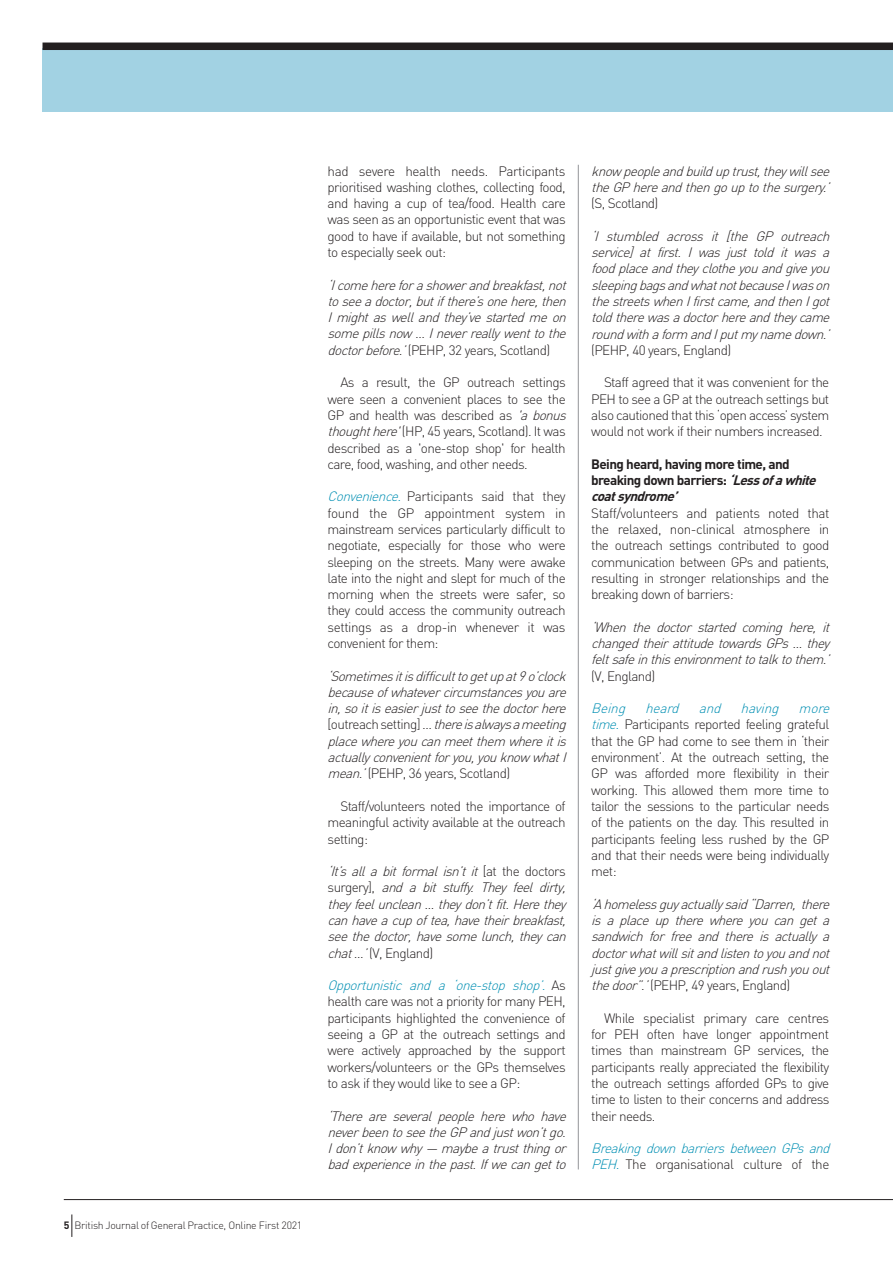
<style>
.page{position:relative;width:893px;height:1263px;background:#fff}
.page>*{position:absolute;margin:0;border:0;box-sizing:border-box;transform-origin:0 0}
.t1{font:300 13.5px/16.4px "DIN";letter-spacing:-.045em;color:#231f20;text-align:justify}
.t2{font:italic 300 13.5px/16.4px "DIN";letter-spacing:-.045em;color:#231f20;text-align:justify}
.t3{font:700 13.5px/16.4px "DIN";letter-spacing:-.045em;color:#231f20}
.t4{font:italic 300 13.5px/16.4px "DIN";color:#008fb3}
.t5{font:300 10.5px "DIN";letter-spacing:-.025em;color:#231f20}
.s1{font-weight:700}
.s2{font-style:normal}
.s3{font-style:italic}
.s4{font-style:italic;color:#008fb3}
.s5{font-style:normal;color:#231f20}
</style>
<div class="page">
<div style="left:43px;top:48px;width:850px;height:64px;background:#a2d2e3"></div>
<div style="left:43px;top:43px;width:850px;height:7px;background:#231f20"></div>
<hr style="left:64px;top:1199px;width:829px;height:1px;background:#231f20">
<svg style="left:71px;top:1214px;width:1px;height:23px"></svg>
<hr style="left:578px;top:165px;width:1px;height:1004px;background:#939598">
<p class="t5" style="left:64px;top:1219px;width:240px"><span class="s1">5</span> British Journal of General Practice, Online First 2021</p>
<p class="t1" style="left:328px;top:162px;width:240px">had severe health needs. Participants prioritised washing clothes, collecting food, and having a cup of tea/food. Health care was seen as an opportunistic event that was good to have if available, but not something to especially seek out:</p>
<p class="t2" style="left:328px;top:276px;width:244px">‘Icomehereforashowerandbreakfast,not toseeadoctor,butifthere’sonehere,then Imightaswellandthey’vestartedmeon somepillsnow…Ineverreallywenttothe doctorbefore.’<span class="s2">(PEHP, 32 years, Scotland)</span></p>
<p class="t1" style="left:328px;top:374px;width:244px;text-align:left;text-indent:13px">As a result, the GP outreach settings were seen a convenient places to see the GP and health was described as <span class="s3">'abonus thoughthere'</span>(HP, 45 years, Scotland). It was described as a 'one-stop shop' for health care, food, washing, and other needs.</p>
<p class="t1" style="left:328px;top:488px;width:240px"><span class="s4">Convenience.</span> Participants said that they found the GP appointment system in mainstream services particularly difficult to negotiate, especially for those who were sleeping on the streets. Many were awake late into the night and slept for much of the morning when the streets were safer, so they could access the community outreach settings as a drop-in whenever it was convenient for them:</p>
<p class="t2" style="left:328px;top:667px;width:244px">‘Sometimesitisdifficulttogetupat9 o’clock becauseofwhatevercircumstancesyouare in,soitiseasierjusttoseethedoctorhere <span class="s2">[ o u t re a c h s e t t i n g ]</span> …thereisalwaysameeting placewhereyoucanmeetthem whereitis actuallyconvenientforyou,youknowwhatI mean.’<span class="s2">(PEHP, 36 years, Scotland)</span></p>
<p class="t1" style="left:328px;top:798px;width:240px;text-indent:13px">Staff/volunteers noted the importance of meaningful activity available at the outreach setting:</p>
<p class="t2" style="left:328px;top:863px;width:244px;text-align:left">‘It’sallabitformalisn’tit<span class="s2">[ a t t h e d o c t o rs s u r g e ry ] ,</span> and a bit stuffy. They feel dirty, theyfeelunclean…theydon’tfit.Herethey canhaveacupoftea,havetheirbreakfast, seethedoctor,havesomelunch,theycan chat…’<span class="s2">(V, England)</span></p>
<p class="t1" style="left:328px;top:977px;width:240px"><span class="s4">Opportunistic and a ‘one-stop shop’.</span> A s health care was not a priority for many PEH, participants highlighted the convenience of seeing a GP at the outreach settings and were actively approached by the support workers/volunteers or the GPs themselves to ask if they would like to see a GP:</p>
<p class="t2" style="left:328px;top:1107px;width:244px">‘There are several people here who have neverbeentoseetheGPandjustwon’tgo.<br>Idon’tknowwhy— maybeatrustthingor badexperienceinthepast.Ifwecangetto</p>
<p class="t2" style="left:591px;top:162px;width:244px">knowpeopleandbuilduptrust,theywillsee theGPhereandthengouptothesurgery.’</p>
<p class="t1" style="left:591px;top:195px;width:69px">(S, Scotland)</p>
<p class="t2" style="left:591px;top:228px;width:244px">‘I stumbled across it [the GP outreach service] at first. I was just told it was a foodplaceandtheyclotheyouandgiveyou sleepingbagsandwhatnotbecauseIwason thestreetswhenIfirstcame,andthenIgot toldtherewasadoctorhereandtheycame roundwithaform andIputmynamedown.’</p>
<p class="t1" style="left:591px;top:342px;width:142px">(PEHP, 40 years, England)</p>
<p class="t1" style="left:591px;top:374px;width:240px;text-indent:13px">Staff agreed that it was convenient for the PEH to see a GP at the outreach settings but also cautioned that this ‘open access’ system would not work if their numbers increased.</p>
<p class="t3" style="left:591px;top:455px;width:230px">Being heard, having more time, and breaking down barriers: <span class="s3">‘Lessofawhite coatsyndrome’</span></p>
<p class="t1" style="left:591px;top:504px;width:240px">Staff/volunteers and patients noted that the relaxed, non-clinical atmosphere in the outreach settings contributed to good communication between GPs and patients, resulting in stronger relationships and the breaking down of barriers:</p>
<p class="t2" style="left:591px;top:618px;width:244px">‘When the doctor started coming here, it changedtheirattitudetowardsGPs…they feltsafeinthisenvironmenttotalktothem.’</p>
<p class="t1" style="left:591px;top:667px;width:66px">(V, England)</p>
<p class="t1" style="left:591px;top:700px;width:244px;text-align:left"><span class="s4">Being heard and having more time.</span> Participants reported feeling grateful that the GP had come to see them in ‘their environment’. At the outreach setting, the GP was afforded more flexibility in their working. This allowed them more time to tailor the sessions to the particular needs of the patients on the day. This resulted in participants feeling less rushed by the GP and that their needs were being individually met:</p>
<p class="t2" style="left:591px;top:895px;width:244px">‘Ahomelessguyactuallysaid“Darren,there is a place up there where you can get a sandwich for free and there is actually a doctorwhatwillsitandlistentoyouandnot justgiveyouaprescriptionandrushyouout thedoor”<span class="s2">.</span>’<span class="s2">(PEHP, 49 years, England)</span></p>
<p class="t1" style="left:591px;top:1009px;width:240px;text-indent:13px">While specialist primary care centres for PEH often have longer appointment times than mainstream GP services, the participants really appreciated the flexibility the outreach settings afforded GPs to give time to listen to their concerns and address their needs.</p>
<p class="t4" style="left:591px;top:1140px;width:244px">Breaking down barriers between GPs and<br>PEH. <span class="s5">The organisational culture of the</span></p>
</div>
